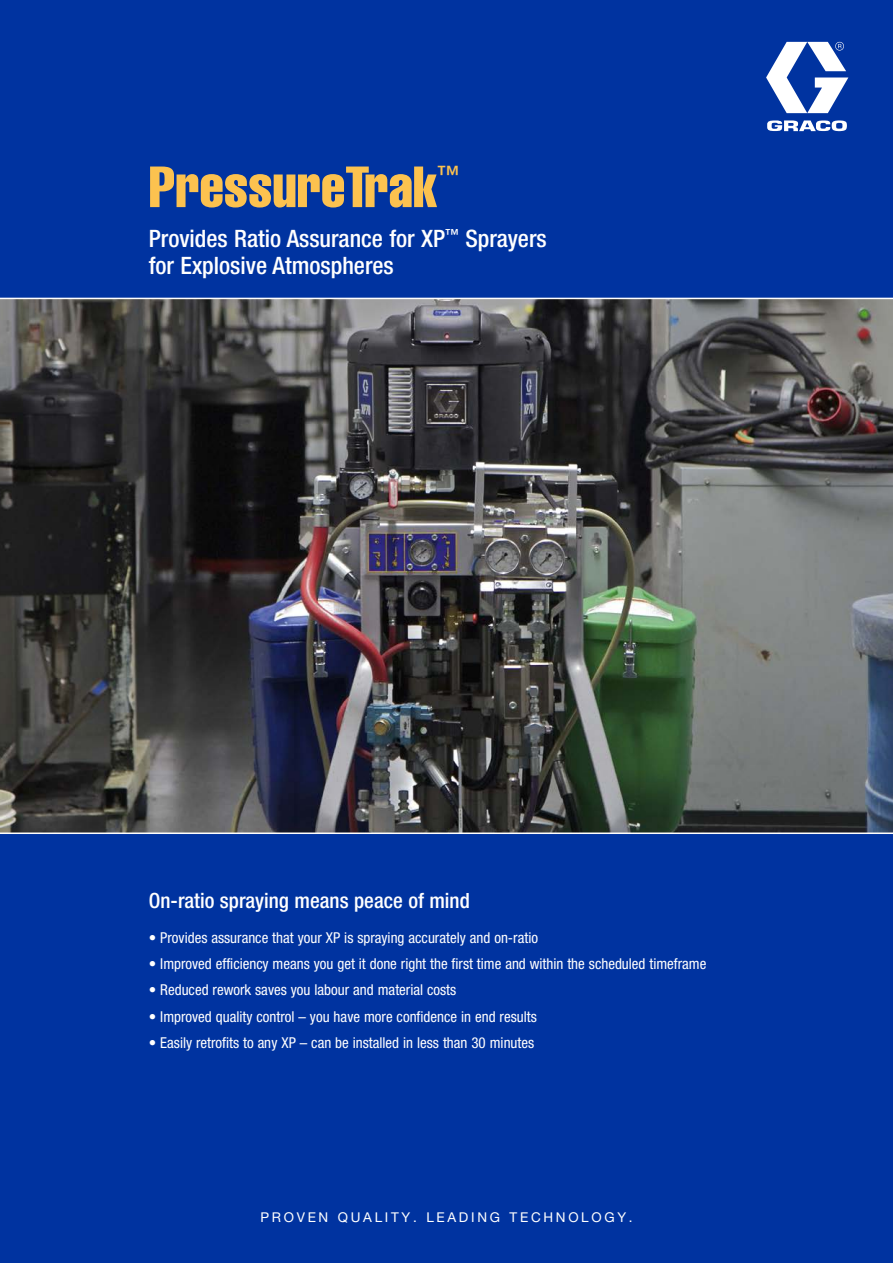
<style>
.page{position:relative;width:893px;height:1263px;background:#0033a0}
.page>*{position:absolute;margin:0;border:0;box-sizing:border-box;transform-origin:0 0}
.t1{font:57px "Helvetica LT Std Comp";color:#fcc24f}
.t2{font:500 condensed 24px/27px "Helvetica Neue LT Std";color:#fff}
.t3{font:500 condensed 22.8px "Helvetica Neue LT Std";color:#fcc24f}
.t4{font:500 condensed 21px "Helvetica Neue LT Std";color:#fff}
.t5{font:condensed 15px "Helvetica Neue LT Std";color:#fff}
.t6{font:13.5px "Helvetica Neue LT Std";letter-spacing:.2em;color:#fff}
</style>
<div class="page">
<img style="left:0;top:299px;width:893px;height:533px">
<hr style="left:0;top:832px;width:893px;height:2px;background:#fff">
<svg style="left:766px;top:42px;width:82px;height:71px"></svg>
<svg style="left:767px;top:120px;width:80px;height:11px"></svg>
<hr style="left:0;top:298px;width:893px;height:1px;background:#fff">
<h1 class="t1" style="left:149px;top:151px;width:290px">PressureTrak</h1>
<h3 class="t3" style="left:437px;top:160px;width:24px">™</h3>
<h2 class="t2" style="left:149px;top:224px;width:399px">Provides Ratio Assurance for XP<sup>™</sup> Sprayers for Explosive Atmospheres</h2>
<h3 class="t4" style="left:149px;top:888px;width:322px">On-ratio spraying means peace of mind</h3>
<p class="t5" style="left:149px;top:928px;width:391px">• Provides assurance that your XP is spraying accurately and on-ratio</p>
<p class="t5" style="left:149px;top:955px;width:559px">• Improved efficiency means you get it done right the first time and within the scheduled timeframe</p>
<p class="t5" style="left:149px;top:981px;width:309px">• Reduced rework saves you labour and material costs</p>
<p class="t5" style="left:149px;top:1008px;width:389px">• Improved quality control – you have more confidence in end results</p>
<p class="t5" style="left:149px;top:1034px;width:387px">• Easily retrofits to any XP – can be installed in less than 30 minutes</p>
<p class="t6" style="left:260px;top:1209px;width:374px">PROVEN QUALITY. LEADING TECHNOLOGY.</p>
</div>
